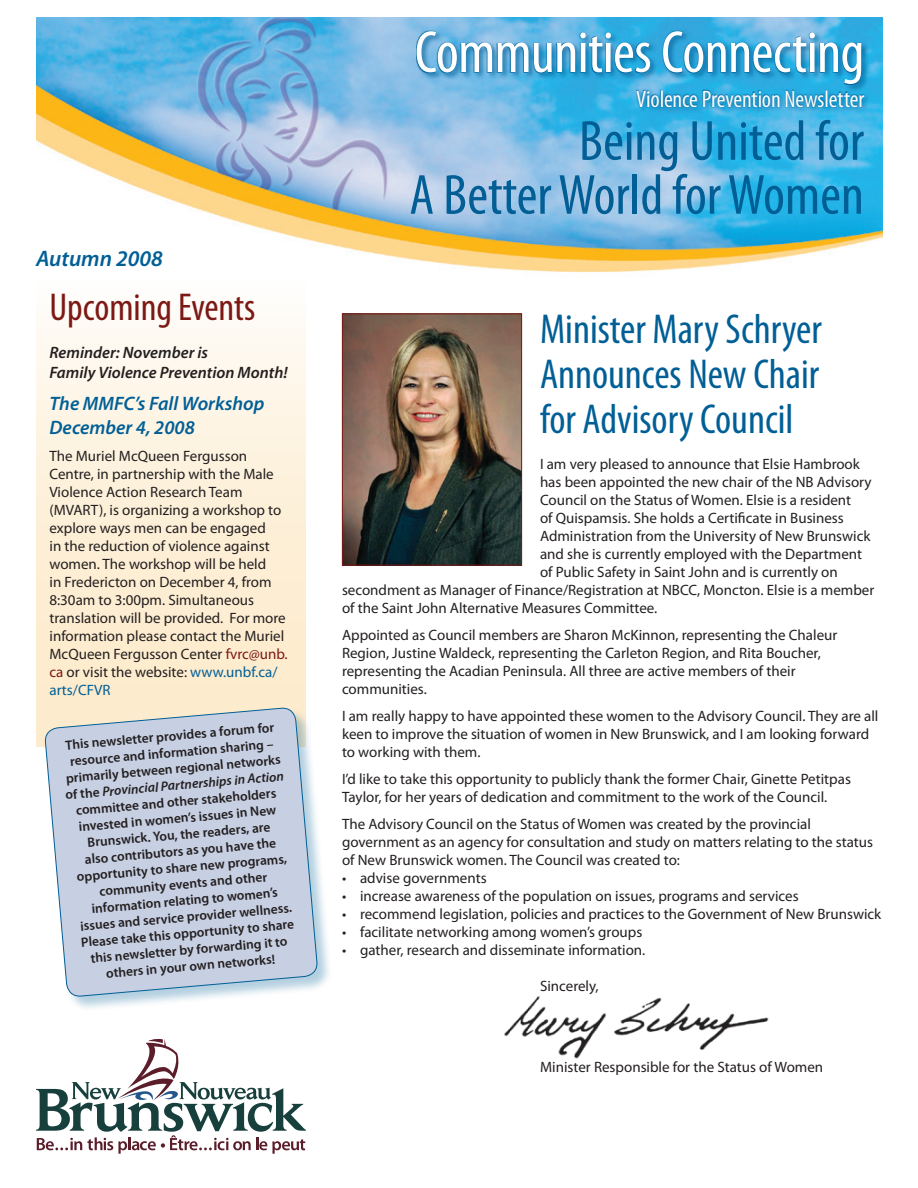
<style>
.page{position:relative;width:918px;height:1188px;background:#fff}
.page>*{position:absolute;margin:0;border:0;box-sizing:border-box;transform-origin:0 0}
.t1{font:condensed 60px "Myriad Pro";letter-spacing:-.01em;color:#fff}
.header__right{font:condensed 57px/54px "Myriad Pro";color:#015f96;text-align:right}
.headline{font:condensed 42px/45px "Myriad Pro";color:#015f96;text-align:justify}
.headline-2{font:condensed 39px "Myriad Pro";color:#7d1915}
.t2{font:condensed 24px "Myriad Pro";letter-spacing:-.005em;color:#fff}
.t3{font:italic 600 22.5px "Myriad Pro";color:#015f96}
.subhead_1{font:italic 600 19.5px/23.4px "Myriad Pro";color:#015f96}
.text__1st_par{font:italic 600 16.5px/19.8px "Myriad Pro";color:#231f20}
.text__1st_par-2{font:15px/18px "Myriad Pro";color:#231f20}
.text{font:15px/18px "Myriad Pro";color:#231f20}
.text__bullet{font:15px "Myriad Pro";color:#231f20}
.text__bullet__last{font:15px "Myriad Pro";color:#231f20}
.text-2{font:600 13.5px/16.5px "Myriad Pro";color:#231f20;text-align:center}
.s1{color:#7d1915}
.s2{color:#015f96}
.s3{font-style:italic}
</style>
<div class="page">
<img style="left:504px;top:996px;width:265px;height:63px">
<img style="left:36px;top:18px;width:847px;height:254px">
<div style="left:36px;top:279px;width:270px;height:468px;background:linear-gradient(to bottom,#fefbf5,#fde8c5)"></div>
<div style="left:634px;top:87px;width:237px;height:26px;background:#015f96;opacity:.75"></div>
<svg style="left:636px;top:92px;width:229px;height:15px;background:#188abf"></svg>
<div style="left:415px;top:29px;width:455px;height:63px;background:#015f96;opacity:.75"></div>
<svg style="left:416px;top:31px;width:446px;height:54px;background:#3195c8"></svg>
<svg style="left:36px;top:1039px;width:270px;height:115px"></svg>
<img style="left:344px;top:316px;width:176px;height:248px">
<div style="left:342px;top:314px;width:180px;height:252px;border:1px solid #7d1915"></div>
<div style="left:44px;top:707px;width:288px;height:304px;background:#015f96;opacity:.3"></div>
<svg style="left:44px;top:703px;width:274px;height:298px;background:#cad2e2"></svg>
<p class="t3" style="left:36px;top:244px;width:128px">Autumn 2008</p>
<p class="headline-2" style="left:50px;top:284px;width:207px">Upcoming Events</p>
<p class="text__1st_par" style="left:50px;top:342px;width:240px">Reminder: November is<br>Family Violence Prevention Month!</p>
<p class="subhead_1" style="left:50px;top:392px;width:216px">The MMFC’s Fall Workshop<br>December 4, 2008</p>
<p class="text__1st_par-2" style="left:50px;top:446px;width:240px">The Muriel McQueen Fergusson<br>Centre, in partnership with the Male<br>Violence Action Research Team (MVART), is organizing a workshop to explore ways men can be engaged<br>in the reduction of violence against women. The workshop will be held<br>in Fredericton on December 4, from<br>8:30am to 3:00pm. Simultaneous translation will be provided. For more information please contact the Muriel<br>McQueen Fergusson Center <span class="s1">fvrc@unb. ca</span> or visit the website: <span class="s2">www.unbf.ca/ arts/CFVR</span></p>
<p class="text-2" style="left:61px;top:737px;width:221px;rotate:-5deg">This newsletter provides a forum for resource and information sharing – primarily between regional networks of the <span class="s3">Provincial Partnerships in Action </span>committee and other stakeholders invested in women’s issues in New Brunswick. You, the readers, are<br>also contributors as you have the opportunity to share new programs, community events and other information relating to women’s issues and service provider wellness.<br>Please take this opportunity to share this newsletter by forwarding it to others in your own networks!</p>
<p class="t1" style="left:415px;top:16px;width:451px">Communities Connecting</p>
<p class="t2" style="left:636px;top:84px;width:230px">Violence Prevention Newsletter</p>
<p class="header__right" style="left:409px;top:113px;width:456px">Being United for<br>A Better World for Women</p>
<p class="headline" style="left:540px;top:306px;width:283px">Minister Mary Schryer Announces New Chair for Advisory Council</p>
<p class="text__1st_par-2" style="left:540px;top:455px;width:321px">I am very pleased to announce that Elsie Hambrook</p>
<p class="text__1st_par-2" style="left:540px;top:473px;width:333px">has been appointed the new chair of the NB Advisory</p>
<p class="text__1st_par-2" style="left:540px;top:491px;width:313px">Council on the Status of Women. Elsie is a resident</p>
<p class="text__1st_par-2" style="left:540px;top:509px;width:305px">of Quispamsis. She holds a Certificate in Business</p>
<p class="text__1st_par-2" style="left:540px;top:527px;width:332px">Administration from the University of New Brunswick</p>
<p class="text__1st_par-2" style="left:540px;top:545px;width:324px">and she is currently employed with the Department</p>
<p class="text__1st_par-2" style="left:540px;top:563px;width:299px">of Public Safety in Saint John and is currently on</p>
<p class="text__1st_par-2" style="left:342px;top:581px;width:534px">secondment as Manager of Finance/Registration at NBCC, Moncton. Elsie is a member</p>
<p class="text__1st_par-2" style="left:342px;top:599px;width:317px">of the Saint John Alternative Measures Committee.</p>
<p class="text" style="left:342px;top:626px;width:497px">Appointed as Council members are Sharon McKinnon, representing the Chaleur Region, Justine Waldeck, representing the Carleton Region, and Rita Boucher, representing the Acadian Peninsula. All three are active members of their communities.</p>
<p class="text" style="left:342px;top:707px;width:538px">I am really happy to have appointed these women to the Advisory Council. They are all keen to improve the situation of women in New Brunswick, and I am looking forward to working with them.</p>
<p class="text" style="left:342px;top:770px;width:510px">I’d like to take this opportunity to publicly thank the former Chair, Ginette Petitpas<br>Taylor, for her years of dedication and commitment to the work of the Council.</p>
<p class="text" style="left:342px;top:815px;width:533px">The Advisory Council on the Status of Women was created by the provincial government as an agency for consultation and study on matters relating to the status of New Brunswick women. The Council was created to:</p>
<p class="text__bullet" style="left:342px;top:869px;width:146px">• advise governments</p>
<p class="text__bullet" style="left:342px;top:887px;width:458px">• increase awareness of the population on issues, programs and services</p>
<p class="text__bullet" style="left:342px;top:905px;width:541px">• recommend legislation, policies and practices to the Government of New Brunswick</p>
<p class="text__bullet" style="left:342px;top:923px;width:302px">• facilitate networking among women’s groups</p>
<p class="text__bullet__last" style="left:342px;top:941px;width:305px">• gather, research and disseminate information.</p>
<p class="text" style="left:540px;top:977px;width:60px">Sincerely,</p>
<p class="text" style="left:540px;top:1058px;width:285px">Minister Responsible for the Status of Women</p>
</div>
